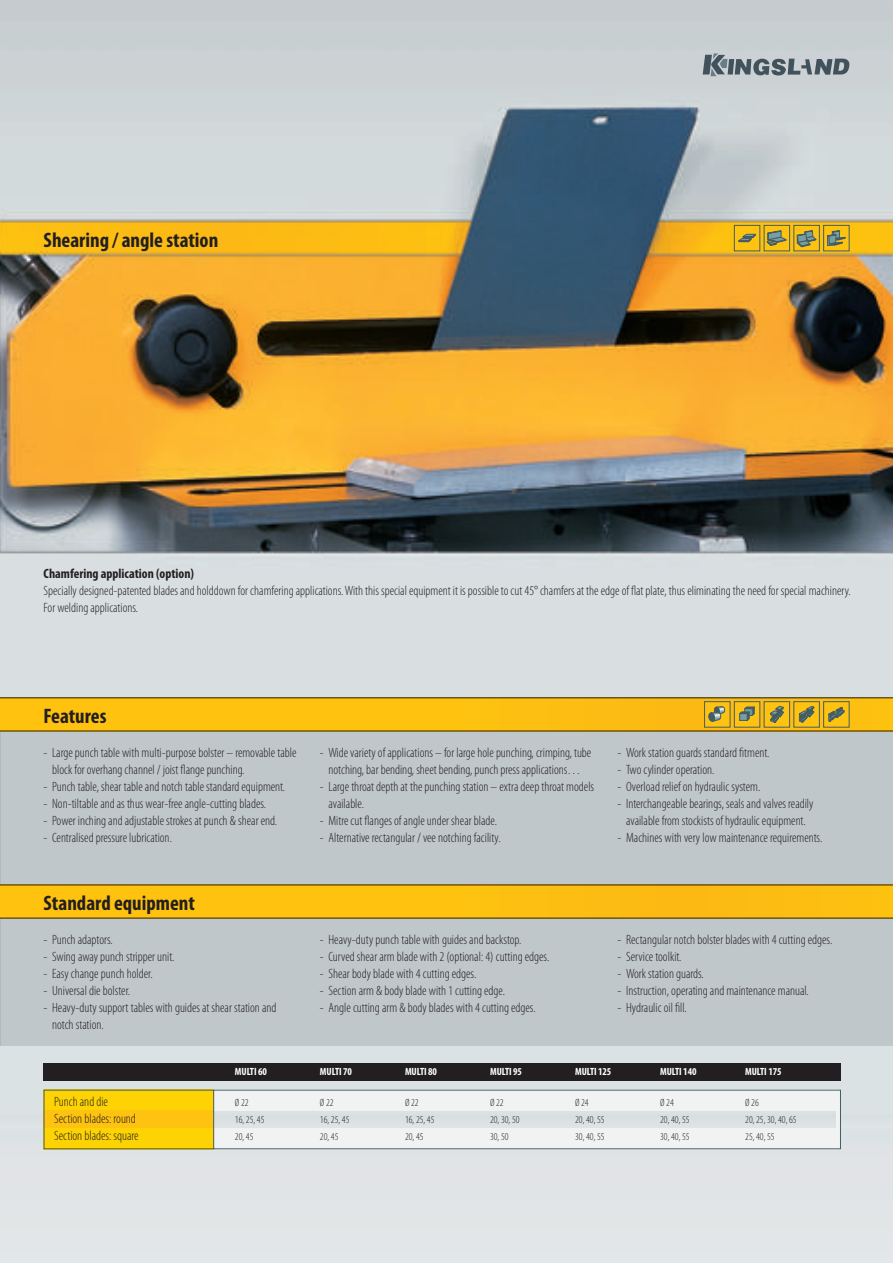
<style>
.page{position:relative;width:893px;height:1263px;background:#fff}
.page>*{position:absolute;margin:0;border:0;box-sizing:border-box;transform-origin:0 0}
.t1{font:700 condensed 21px "Myriad Pro";color:#231f20}
.t2{font:300 condensed 13.5px/17px "Myriad Pro";color:#231f20}
.t3{font:700 condensed 13.5px "Myriad Pro";color:#231f20}
.t4{font:300 condensed 10.5px "Myriad Pro";color:#231f20}
.t5{font:700 condensed 10.5px "Myriad Pro";letter-spacing:-.01em;color:#fff}
</style>
<div class="page">
<img style="left:0;top:0;width:893px;height:1263px">
<svg style="left:703px;top:53px;width:147px;height:23px;background:#8d989e"></svg>
<svg style="left:0;top:221px;width:1px;height:332px"></svg>
<div style="left:734px;top:225px;width:26px;height:26px;background:#fec210"></div>
<div style="left:734px;top:225px;width:26px;height:26px;border:1px solid #435e62"></div>
<svg style="left:738px;top:234px;width:18px;height:8px"></svg>
<div style="left:794px;top:225px;width:25px;height:26px;background:#fec210"></div>
<div style="left:794px;top:225px;width:26px;height:26px;border:1px solid #435e62"></div>
<svg style="left:797px;top:230px;width:19px;height:17px"></svg>
<div style="left:764px;top:225px;width:26px;height:26px;background:#fec210"></div>
<div style="left:764px;top:225px;width:26px;height:26px;border:1px solid #435e62"></div>
<svg style="left:767px;top:231px;width:20px;height:15px"></svg>
<div style="left:824px;top:225px;width:25px;height:26px;background:#fec210"></div>
<div style="left:823px;top:225px;width:26px;height:26px;border:1px solid #435e62"></div>
<svg style="left:827px;top:230px;width:21px;height:16px"></svg>
<svg style="left:43px;top:1089px;width:798px;height:61px"></svg>
<div style="left:44px;top:1063px;width:797px;height:17px;background:#231f20"></div>
<svg style="left:0;top:697px;width:893px;height:349px;background:#c8c3a5"></svg>
<h1 class="t1" style="left:44px;top:232px;width:176px">Shearing / angle station</h1>
<p class="t3" style="left:44px;top:569px;width:152px">Chamfering application (option)</p>
<p class="t2" style="left:44px;top:583px;width:809px">Specially designed-patented blades and holddown for chamfering applications. With this special equipment it is possible to cut 45° chamfers at the edge of flat plate, thus eliminating the need for special machinery.<br>For welding applications.</p>
<h1 class="t1" style="left:44px;top:708px;width:64px">Features</h1>
<p class="t2" style="left:52px;top:745px;width:246px;text-indent:-9px">- Large punch table with multi-purpose bolster – removable table block for overhang channel / joist flange punching.</p>
<p class="t2" style="left:44px;top:779px;width:243px">- Punch table, shear table and notch table standard equipment.</p>
<p class="t2" style="left:44px;top:796px;width:224px">- Non-tiltable and as thus wear-free angle-cutting blades.</p>
<p class="t2" style="left:44px;top:813px;width:235px">- Power inching and adjustable strokes at punch &amp; shear end.</p>
<p class="t2" style="left:44px;top:830px;width:130px">- Centralised pressure lubrication.</p>
<h1 class="t1" style="left:44px;top:895px;width:153px">Standard equipment</h1>
<p class="t2" style="left:44px;top:932px;width:71px">- Punch adaptors.</p>
<p class="t2" style="left:44px;top:949px;width:132px">- Swing away punch stripper unit.</p>
<p class="t2" style="left:44px;top:966px;width:111px">- Easy change punch holder.</p>
<p class="t2" style="left:44px;top:983px;width:88px">- Universal die bolster.</p>
<p class="t2" style="left:52px;top:1000px;width:226px;text-indent:-9px">- Heavy-duty support tables with guides at shear station and notch station.</p>
<p class="t2" style="left:320px;top:745px;width:273px;text-align:center">- Wide variety of applications – for large hole punching, crimping, tube notching, bar bending, sheet bending, punch press applications…</p>
<p class="t2" style="left:328px;top:779px;width:267px;text-indent:-9px">- Large throat depth at the punching station – extra deep throat models available.</p>
<p class="t2" style="left:320px;top:813px;width:179px">- Mitre cut flanges of angle under shear blade.</p>
<p class="t2" style="left:320px;top:830px;width:182px">- Alternative rectangular / vee notching facility.</p>
<p class="t2" style="left:618px;top:745px;width:153px">- Work station guards standard fitment.</p>
<p class="t2" style="left:618px;top:762px;width:98px">- Two cylinder operation.</p>
<p class="t2" style="left:618px;top:779px;width:144px">- Overload relief on hydraulic system.</p>
<p class="t2" style="left:618px;top:796px;width:197px;text-align:center">- Interchangeable bearings, seals and valves readily available from stockists of hydraulic equipment.</p>
<p class="t2" style="left:618px;top:830px;width:206px">- Machines with very low maintenance requirements.</p>
<p class="t2" style="left:320px;top:932px;width:203px">- Heavy-duty punch table with guides and backstop.</p>
<p class="t2" style="left:320px;top:949px;width:231px">- Curved shear arm blade with 2 (optional: 4) cutting edges.</p>
<p class="t2" style="left:320px;top:966px;width:158px">- Shear body blade with 4 cutting edges.</p>
<p class="t2" style="left:320px;top:983px;width:187px">- Section arm &amp; body blade with 1 cutting edge.</p>
<p class="t2" style="left:320px;top:1000px;width:217px">- Angle cutting arm &amp; body blades with 4 cutting edges.</p>
<p class="t2" style="left:618px;top:932px;width:216px">- Rectangular notch bolster blades with 4 cutting edges.</p>
<p class="t2" style="left:618px;top:949px;width:65px">- Service toolkit.</p>
<p class="t2" style="left:618px;top:966px;width:88px">- Work station guards.</p>
<p class="t2" style="left:618px;top:983px;width:193px">- Instruction, operating and maintenance manual.</p>
<p class="t2" style="left:618px;top:1000px;width:71px">- Hydraulic oil fill.</p>
<p class="t2" style="left:54px;top:1094px;width:86px">Punch and die<br>Section blades: round<br>Section blades: square</p>
<p class="t5" style="left:235px;top:1068px;width:33px">MULTI 60</p>
<p class="t5" style="left:320px;top:1068px;width:33px">MULTI 70</p>
<p class="t5" style="left:405px;top:1068px;width:33px">MULTI 80</p>
<p class="t5" style="left:490px;top:1068px;width:33px">MULTI 95</p>
<p class="t5" style="left:575px;top:1068px;width:38px">MULTI 125</p>
<p class="t5" style="left:660px;top:1068px;width:38px">MULTI 140</p>
<p class="t5" style="left:745px;top:1068px;width:38px">MULTI 175</p>
<p class="t4" style="left:235px;top:1098px;width:15px">Ø 22</p>
<p class="t4" style="left:320px;top:1098px;width:15px">Ø 22</p>
<p class="t4" style="left:405px;top:1098px;width:15px">Ø 22</p>
<p class="t4" style="left:490px;top:1098px;width:15px">Ø 22</p>
<p class="t4" style="left:575px;top:1098px;width:15px">Ø 24</p>
<p class="t4" style="left:660px;top:1098px;width:15px">Ø 24</p>
<p class="t4" style="left:745px;top:1098px;width:15px">Ø 26</p>
<p class="t4" style="left:235px;top:1115px;width:31px">16, 25, 45</p>
<p class="t4" style="left:320px;top:1115px;width:31px">16, 25, 45</p>
<p class="t4" style="left:405px;top:1115px;width:31px">16, 25, 45</p>
<p class="t4" style="left:490px;top:1115px;width:31px">20, 30, 50</p>
<p class="t4" style="left:575px;top:1115px;width:31px">20, 40, 55</p>
<p class="t4" style="left:660px;top:1115px;width:31px">20, 40, 55</p>
<p class="t4" style="left:745px;top:1115px;width:53px">20, 25, 30, 40, 65</p>
<p class="t4" style="left:235px;top:1132px;width:20px">20, 45</p>
<p class="t4" style="left:320px;top:1132px;width:20px">20, 45</p>
<p class="t4" style="left:405px;top:1132px;width:20px">20, 45</p>
<p class="t4" style="left:490px;top:1132px;width:20px">30, 50</p>
<p class="t4" style="left:575px;top:1132px;width:31px">30, 40, 55</p>
<p class="t4" style="left:660px;top:1132px;width:31px">30, 40, 55</p>
<p class="t4" style="left:745px;top:1132px;width:31px">25, 40, 55</p>
</div>
